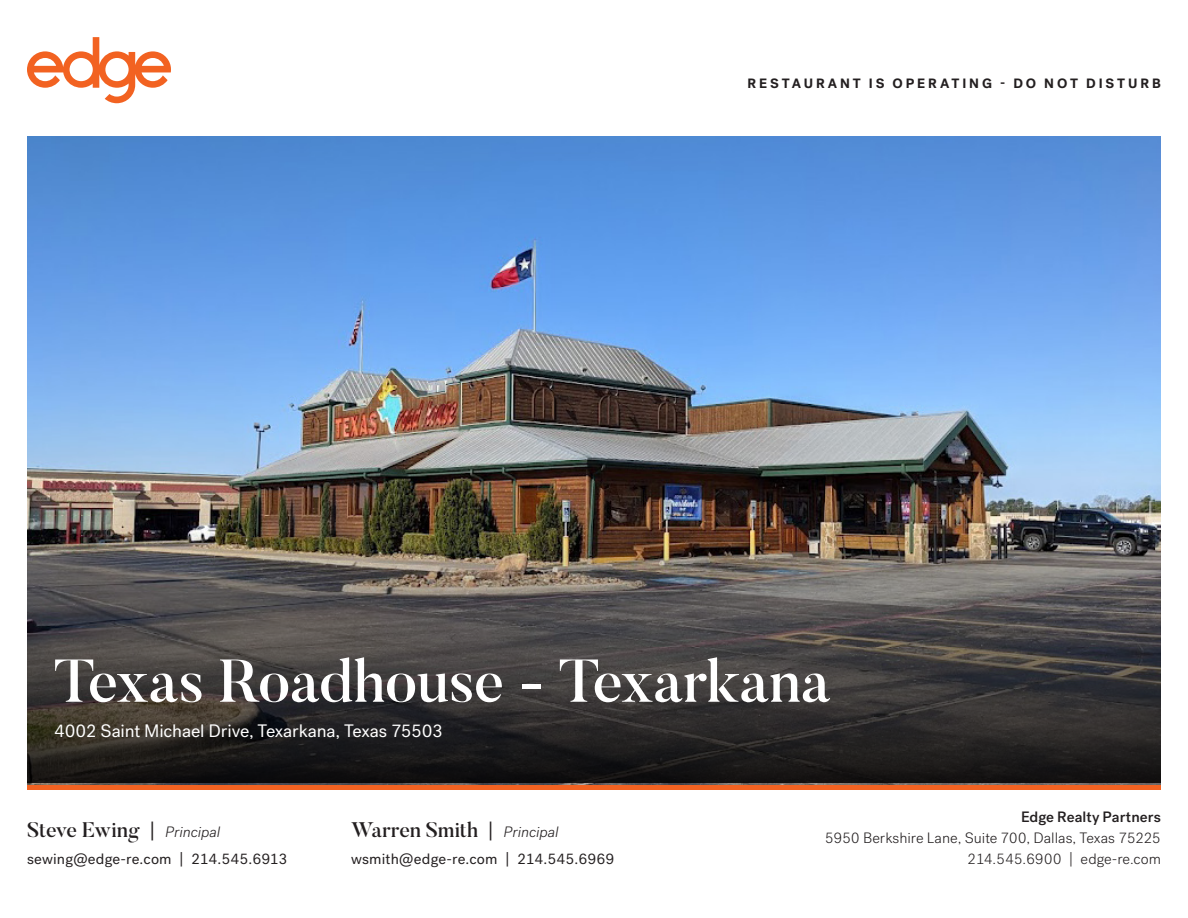
<style>
.page{position:relative;width:1188px;height:918px;background:#fff}
.page>*{position:absolute;margin:0;border:0;box-sizing:border-box;transform-origin:0 0}
.Cover_Page-HEADING{font:500 60px "Butler";letter-spacing:-.01em;color:#fff}
.Cover_Page-Footer_NAME{font:500 21px "Butler";color:#231f20}
.Cover_Page-BODY{font:18px "Post Grotesk";letter-spacing:-.01em;color:#fff}
.t1{font:300 15px/21px "Post Grotesk";letter-spacing:-.005em;color:#231f20;text-align:right}
.Cover_Page-Footer_NAME-2{font:15px "Post Grotesk";letter-spacing:.01em;color:#231f20}
.Cover_Page-Footer_CONTACT{font:15px "Post Grotesk";letter-spacing:.01em;color:#231f20}
.t2{font:500 15px "Post Grotesk";color:#231f20}
.Cover_Page-TITLE{font:700 13.5px "Post Grotesk";letter-spacing:.21em;color:#231f20}
.s1{font-family:"Post Grotesk";font-weight:300;font-style:italic;font-size:15px}
</style>
<div class="page">
<svg style="left:27px;top:37px;width:144px;height:66px"></svg>
<svg style="left:27px;top:784px;width:1134px;height:6px;fill:#f26221"></svg>
<img style="left:27px;top:136px;width:1134px;height:648px">
<img style="left:27px;top:526px;width:1134px;height:257px">
<p class="Cover_Page-TITLE" style="left:748px;top:75px;width:415px">RESTAURANT IS OPERATING - DO NOT DISTURB</p>
<p class="Cover_Page-HEADING" style="left:54px;top:643px;width:778px">Texas Roadhouse - Texarkana</p>
<p class="Cover_Page-BODY" style="left:54px;top:720px;width:390px">4002 Saint Michael Drive, Texarkana, Texas 75503</p>
<p class="Cover_Page-Footer_NAME" style="left:27px;top:816px;width:195px">Steve Ewing | <span class="s1">Principal</span></p>
<p class="Cover_Page-Footer_NAME-2" style="left:27px;top:850px;width:262px">sewing@edge-re.com | 214.545.6913</p>
<p class="Cover_Page-Footer_NAME" style="left:351px;top:816px;width:209px">Warren Smith | <span class="s1">Principal</span></p>
<p class="Cover_Page-Footer_CONTACT" style="left:351px;top:850px;width:265px">wsmith@edge-re.com | 214.545.6969</p>
<p class="t2" style="left:1021px;top:808px;width:141px">Edge Realty Partners</p>
<p class="t1" style="left:825px;top:828px;width:338px">5950 Berkshire Lane, Suite 700, Dallas, Texas 75225<br>214.545.6900 | edge-re.com</p>
</div>
